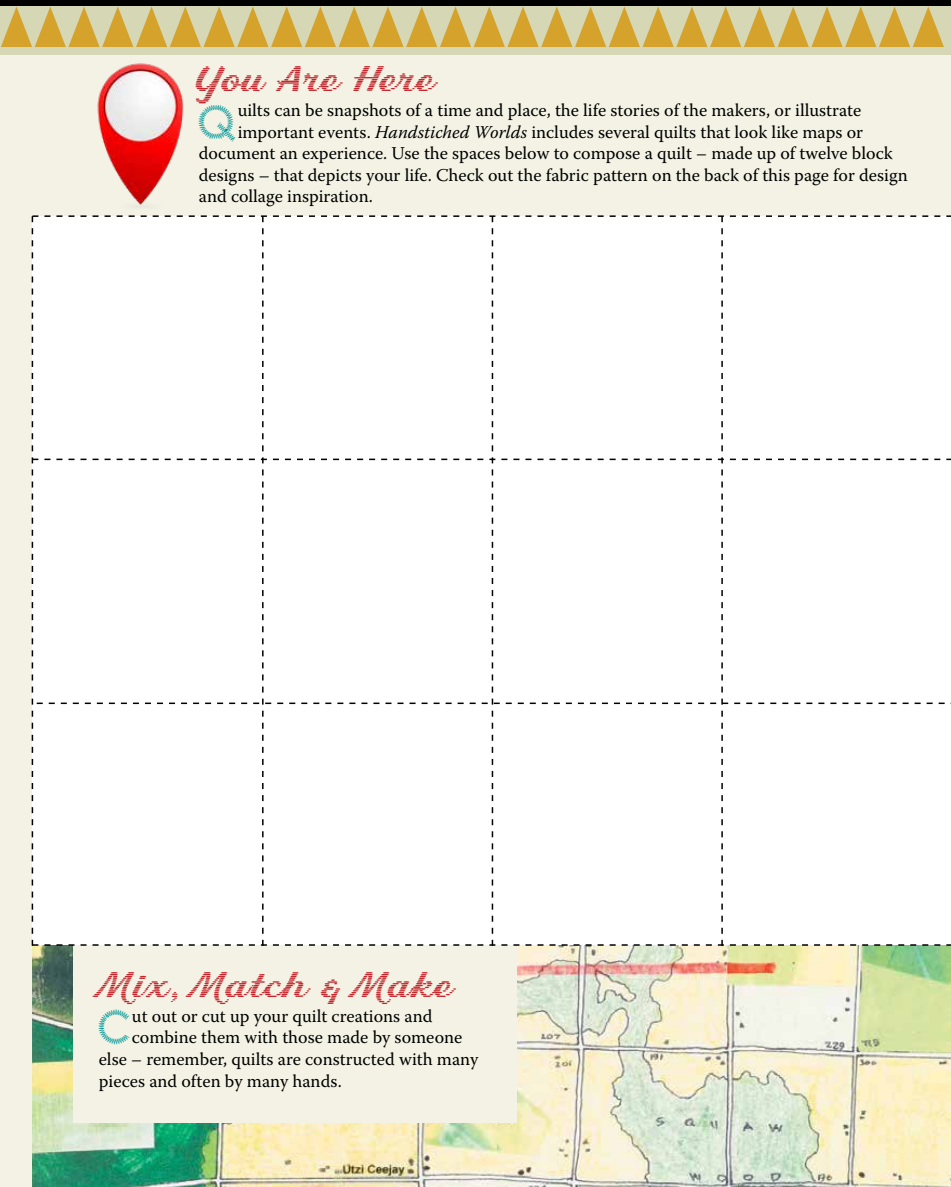
<style>
.page{position:relative;width:951px;height:1187px;background:#fff}
.page>*{position:absolute;margin:0;border:0;box-sizing:border-box;transform-origin:0 0}
.t1{font:47.85px "Zigzag";color:#00979a}
.t2{font:36px "Letterstitch Script";color:#c4262d}
.t3{font:18px "Warnock Pro";color:#000}
.s1{font-style:italic}
</style>
<div class="page">
<div style="left:0;top:0;width:950px;height:1186px;background:#f4f2e4"></div>
<img style="left:32px;top:945px;width:918px;height:241px">
<div style="left:73px;top:932px;width:443px;height:190px;background:#f4f2e4"></div>
<div style="left:32px;top:215px;width:918px;height:730px;background:#fff"></div>
<div style="left:0;top:0;width:950px;height:54px;background:#d6d7b4"></div>
<svg style="left:1px;top:6px;width:942px;height:41px"></svg>
<div style="left:0;top:0;width:950px;height:5px;background:#000"></div>
<img style="left:97px;top:63px;width:87px;height:144px">
<h2 class="t2" style="left:199px;top:57px;width:241px">You Are Here</h2>
<h1 class="t1" style="left:196px;top:101px;width:43px">Q</h1>
<p class="t3" style="left:238px;top:99px;width:625px">uilts can be snapshots of a time and place, the life stories of the makers, or illustrate</p>
<p class="t3" style="left:238px;top:121px;width:626px">important events. <span class="s1">Handstiched Worlds</span> includes several quilts that look like maps or</p>
<p class="t3" style="left:199px;top:142px;width:695px">document an experience. Use the spaces below to compose a quilt – made up of twelve block</p>
<p class="t3" style="left:199px;top:164px;width:710px">designs – that depicts your life. Check out the fabric pattern on the back of this page for design</p>
<p class="t3" style="left:199px;top:186px;width:175px">and collage inspiration.</p>
<h2 class="t2" style="left:99px;top:962px;width:359px">Mix, Match &amp; Make</h2>
<h1 class="t1" style="left:97px;top:1006px;width:37px">C</h1>
<p class="t3" style="left:132px;top:1004px;width:302px">ut out or cut up your quilt creations and</p>
<p class="t3" style="left:132px;top:1026px;width:332px">combine them with those made by someone</p>
<p class="t3" style="left:99px;top:1047px;width:381px">else – remember, quilts are constructed with many</p>
<p class="t3" style="left:99px;top:1069px;width:244px">pieces and often by many hands.</p>
</div>
